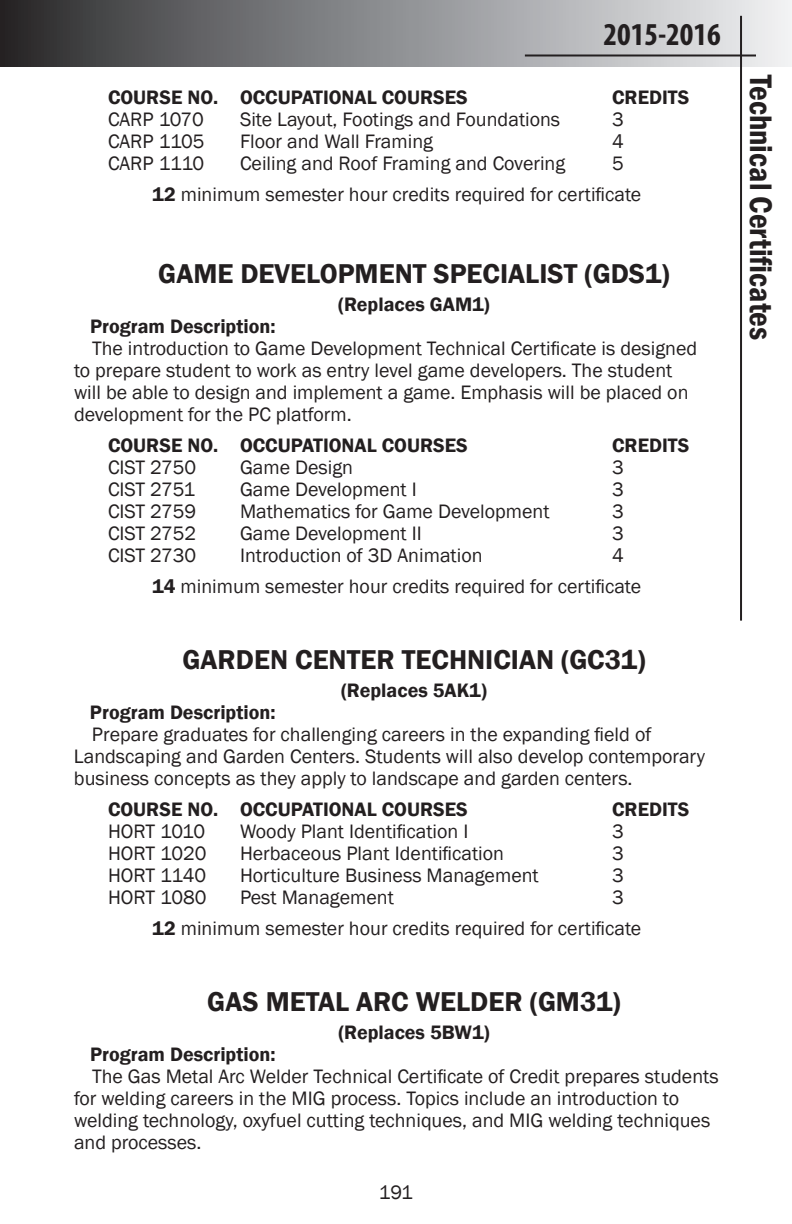
<style>
.page{position:relative;width:792px;height:1224px;background:#fff}
.page>*{position:absolute;margin:0;border:0;box-sizing:border-box;transform-origin:0 0}
.t1{font:600 condensed 32px "Franklin Gothic";color:#231f20}
.t2{font:700 condensed 32px "Myriad Pro";color:#231f20}
.TCC_Heading{font:600 28px "Franklin Gothic";color:#231f20}
.t3{font:20px/22px "Franklin Gothic";color:#231f20}
.t4{font:600 20px "Franklin Gothic";color:#231f20}
.t5{font:20px "Franklin Gothic";letter-spacing:-.02em;color:#231f20}
.s1{font-weight:600}
</style>
<div class="page">
<hr style="left:0;top:0;width:2px;height:67px;background:#252122">
<div style="left:2px;top:0;width:790px;height:67px;background:linear-gradient(to right,#2e2e30,#eff0f3)"></div>
<hr style="left:525px;top:54px;width:231px;height:2px;background:#231f20">
<hr style="left:740px;top:16px;width:2px;height:605px;background:#231f20">
<h1 class="t2" style="left:603px;top:14px;width:119px">2015-2016</h1>
<p class="t4" style="left:108px;top:85px;width:361px">COURSE NO. OCCUPATIONAL COURSES</p>
<p class="t4" style="left:612px;top:85px;width:79px">CREDITS</p>
<p class="t3" style="left:108px;top:109px;width:97px">CARP 1070</p>
<p class="t3" style="left:240px;top:109px;width:322px">Site Layout, Footings and Foundations</p>
<p class="t3" style="left:612px;top:109px;width:13px">3</p>
<p class="t3" style="left:108px;top:131px;width:98px">CARP 1105</p>
<p class="t3" style="left:240px;top:131px;width:195px">Floor and Wall Framing</p>
<p class="t3" style="left:612px;top:131px;width:13px">4</p>
<p class="t3" style="left:108px;top:153px;width:98px">CARP 1110</p>
<p class="t3" style="left:240px;top:153px;width:327px">Ceiling and Roof Framing and Covering</p>
<p class="t3" style="left:612px;top:153px;width:13px">5</p>
<p class="t3" style="left:152px;top:184px;width:491px"><span class="s1">12</span> minimum semester hour credits required for certificate</p>
<p class="TCC_Heading" style="left:158px;top:256px;width:513px">GAME DEVELOPMENT SPECIALIST (GDS1)</p>
<p class="t4" style="left:338px;top:292px;width:153px">(Replaces GAM1)</p>
<p class="t4" style="left:90px;top:314px;width:187px">Program Description:</p>
<p class="t3" style="left:74px;top:338px;width:625px;text-indent:18px">The introduction to Game Development Technical Certificate is designed to prepare student to work as entry level game developers. The student will be able to design and implement a game. Emphasis will be placed on development for the PC platform.</p>
<p class="t4" style="left:108px;top:433px;width:361px">COURSE NO. OCCUPATIONAL COURSES</p>
<p class="t4" style="left:612px;top:433px;width:79px">CREDITS</p>
<p class="t3" style="left:108px;top:457px;width:90px">CIST 2750</p>
<p class="t3" style="left:240px;top:457px;width:115px">Game Design</p>
<p class="t3" style="left:612px;top:457px;width:13px">3</p>
<p class="t3" style="left:108px;top:479px;width:89px">CIST 2751</p>
<p class="t3" style="left:240px;top:479px;width:178px">Game Development I</p>
<p class="t3" style="left:612px;top:479px;width:13px">3</p>
<p class="t3" style="left:108px;top:501px;width:90px">CIST 2759</p>
<p class="t3" style="left:240px;top:501px;width:311px">Mathematics for Game Development</p>
<p class="t3" style="left:612px;top:501px;width:13px">3</p>
<p class="t3" style="left:108px;top:523px;width:90px">CIST 2752</p>
<p class="t3" style="left:240px;top:523px;width:183px">Game Development II</p>
<p class="t3" style="left:612px;top:523px;width:13px">3</p>
<p class="t3" style="left:108px;top:545px;width:90px">CIST 2730</p>
<p class="t3" style="left:240px;top:545px;width:244px">Introduction of 3D Animation</p>
<p class="t3" style="left:612px;top:545px;width:13px">4</p>
<p class="t3" style="left:152px;top:576px;width:491px"><span class="s1">14</span> minimum semester hour credits required for certificate</p>
<p class="TCC_Heading" style="left:182px;top:642px;width:465px">GARDEN CENTER TECHNICIAN (GC31)</p>
<p class="t4" style="left:341px;top:678px;width:147px">(Replaces 5AK1)</p>
<p class="t4" style="left:90px;top:700px;width:187px">Program Description:</p>
<p class="t3" style="left:74px;top:724px;width:633px;text-indent:18px">Prepare graduates for challenging careers in the expanding field of<br>Landscaping and Garden Centers. Students will also develop contemporary business concepts as they apply to landscape and garden centers.</p>
<p class="t4" style="left:108px;top:797px;width:361px">COURSE NO. OCCUPATIONAL COURSES</p>
<p class="t4" style="left:612px;top:797px;width:79px">CREDITS</p>
<p class="t5" style="left:108px;top:819px;width:99px">HORT 1010</p>
<p class="t3" style="left:240px;top:821px;width:230px">Woody Plant Identification I</p>
<p class="t3" style="left:612px;top:821px;width:13px">3</p>
<p class="t3" style="left:108px;top:843px;width:100px">HORT 1020</p>
<p class="t3" style="left:240px;top:843px;width:266px">Herbaceous Plant Identification</p>
<p class="t3" style="left:612px;top:843px;width:13px">3</p>
<p class="t3" style="left:108px;top:865px;width:100px">HORT 1140</p>
<p class="t3" style="left:240px;top:865px;width:300px">Horticulture Business Management</p>
<p class="t3" style="left:612px;top:865px;width:13px">3</p>
<p class="t3" style="left:108px;top:887px;width:100px">HORT 1080</p>
<p class="t3" style="left:240px;top:887px;width:155px">Pest Management</p>
<p class="t3" style="left:612px;top:887px;width:13px">3</p>
<p class="t3" style="left:152px;top:918px;width:491px"><span class="s1">12</span> minimum semester hour credits required for certificate</p>
<p class="TCC_Heading" style="left:207px;top:984px;width:415px">GAS METAL ARC WELDER (GM31)</p>
<p class="t4" style="left:338px;top:1020px;width:153px">(Replaces 5BW1)</p>
<p class="t4" style="left:90px;top:1042px;width:187px">Program Description:</p>
<p class="t3" style="left:74px;top:1066px;width:646px;text-indent:18px">The Gas Metal Arc Welder Technical Certificate of Credit prepares students for welding careers in the MIG process. Topics include an introduction to welding technology, oxyfuel cutting techniques, and MIG welding techniques and processes.</p>
<p class="t3" style="left:379px;top:1182px;width:36px">191</p>
<h1 class="t1" style="left:782px;top:75px;width:267px;rotate:90deg">Technical Certificates</h1>
</div>
